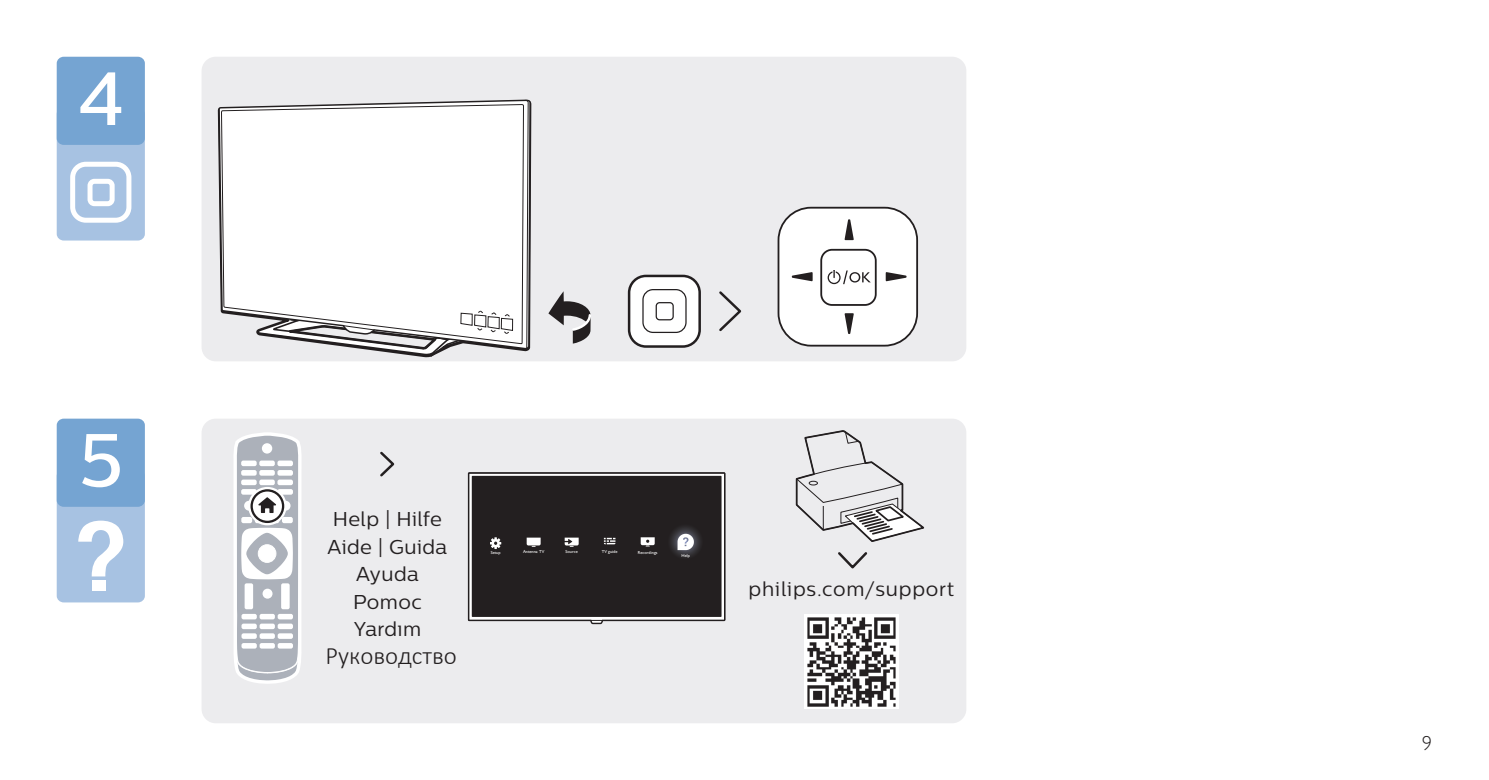
<style>
.page{position:relative;width:1489px;height:780px;background:#fff}
.page>*{position:absolute;margin:0;border:0;box-sizing:border-box;transform-origin:0 0}
.t1{font:500 75px "Centrale Sans";color:#fff}
.t2{font:300 25px "Calibri";color:#231f20}
.t3{font:20px/27.5px "Centrale Sans";letter-spacing:.02em;color:#231f20;text-align:center}
.t4{font:20px "Centrale Sans";letter-spacing:.04em;color:#231f20}
.t5{font:20px "Gill Sans Alt One WGL Light";color:#231f20}
.t6{font:4.25px "Gill Sans Alt One WGL";color:#fff}
</style>
<div class="page">
<div style="left:201px;top:418px;width:765px;height:305px;background:#ececee;border-radius:14px"></div>
<div style="left:201px;top:57px;width:765px;height:304px;background:#ececee;border-radius:14px"></div>
<svg style="left:838px;top:552px;width:30px;height:17px"></svg>
<img style="left:804px;top:614px;width:94px;height:94px">
<svg style="left:795px;top:430px;width:130px;height:112px"></svg>
<div style="left:629px;top:276px;width:70px;height:70px;background:#fff;border-radius:17px"></div>
<div style="left:628px;top:275px;width:73px;height:73px;border:2px solid #231f20;border-radius:17px"></div>
<div style="left:642px;top:289px;width:44px;height:44px;border:1px solid #231f20;border-radius:10px"></div>
<div style="left:655px;top:302px;width:18px;height:18px;border:1px solid #231f20;border-radius:3px"></div>
<div style="left:778px;top:208px;width:139px;height:137px;background:#fff;border-radius:33px"></div>
<div style="left:777px;top:207px;width:141px;height:139px;border:2px solid #231f20;border-radius:33px"></div>
<div style="left:820px;top:249px;width:56px;height:57px;border:2px solid #231f20;border-radius:11px"></div>
<svg style="left:844px;top:219px;width:9px;height:21px"></svg>
<svg style="left:885px;top:272px;width:21px;height:9px"></svg>
<svg style="left:844px;top:313px;width:9px;height:21px"></svg>
<svg style="left:791px;top:272px;width:21px;height:9px"></svg>
<svg style="left:827px;top:270px;width:43px;height:14px"></svg>
<svg style="left:719px;top:291px;width:23px;height:41px"></svg>
<svg style="left:548px;top:291px;width:43px;height:52px"></svg>
<svg style="left:218px;top:99px;width:313px;height:320px"></svg>
<svg style="left:524px;top:99px;width:5px;height:250px"></svg>
<svg style="left:221px;top:104px;width:303px;height:373px"></svg>
<svg style="left:256px;top:309px;width:257px;height:49px"></svg>
<svg style="left:467px;top:471px;width:259px;height:154px;background:#383536"></svg>
<svg style="left:232px;top:434px;width:71px;height:250px;background:#ced1d5"></svg>
<div style="left:57px;top:107px;width:88px;height:133px;background:#a7c2e2;border-radius:7px"></div>
<div style="left:70px;top:162px;width:61px;height:61px;border:5px solid #fff;border-radius:13px"></div>
<div style="left:87px;top:179px;width:28px;height:27px;border:5px solid #fff;border-radius:4px"></div>
<div style="left:57px;top:469px;width:88px;height:133px;background:#a7c2e2;border-radius:7px"></div>
<div style="left:92px;top:580px;width:13px;height:10px;background:#fff"></div>
<svg style="left:78px;top:520px;width:45px;height:56px"></svg>
<div style="left:57px;top:57px;width:88px;height:88px;background:#75a4d2;border-radius:7px"></div>
<div style="left:57px;top:418px;width:88px;height:89px;background:#75a4d2;border-radius:7px"></div>
<p class="t1" style="left:78px;top:54px;width:47px">4</p>
<p class="t1" style="left:79px;top:416px;width:46px">5</p>
<p class="t3" style="left:327px;top:505px;width:121px">Help | Hilfe<br>Aide | Guida<br>Ayuda<br>Pomoc<br>Yardım</p>
<p class="t2" style="left:325px;top:640px;width:133px">Руководство</p>
<p class="t6" style="left:490px;top:549px;width:11px">Setup</p>
<p class="t6" style="left:523px;top:549px;width:23px">Antenna TV</p>
<p class="t6" style="left:565px;top:549px;width:14px">Source</p>
<p class="t6" style="left:601px;top:548px;width:17px">TV guide</p>
<p class="t6" style="left:638px;top:549px;width:21px">Recordings</p>
<p class="t6" style="left:681px;top:552px;width:10px">Help</p>
<p class="t4" style="left:748px;top:577px;width:207px">philips.com/support</p>
<h3 class="t5" style="left:1421px;top:729px;width:11px">9</h3>
</div>
